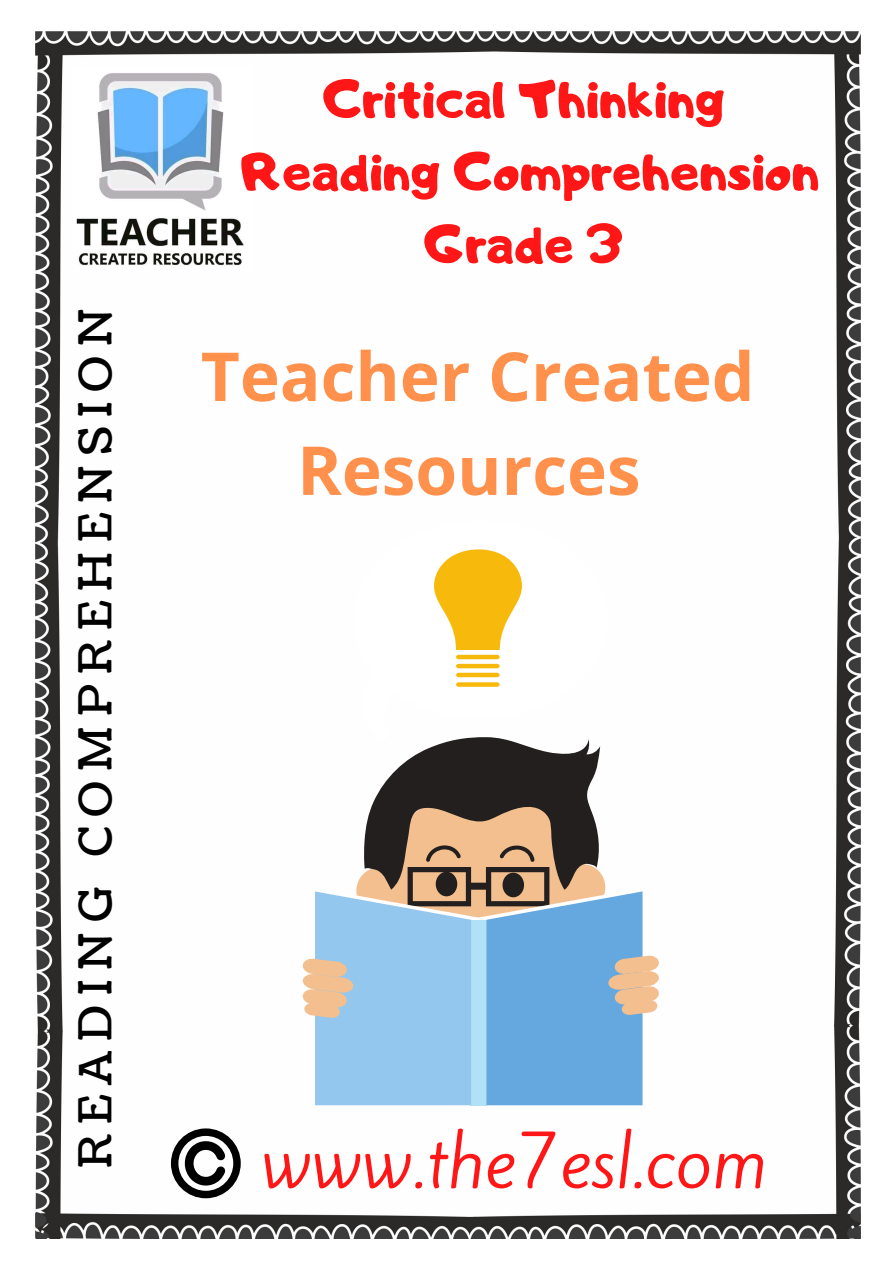
<style>
.page{position:relative;width:894px;height:1264px;background:#fff}
.page>*{position:absolute;margin:0;border:0;box-sizing:border-box;transform-origin:0 0}
.t1{font:700 67.5px/93.9px "Open Sans";color:#ff914d;text-align:center}
.t2{font:66.45px "Kite One";color:#ff1616}
.t3{font:52.8px/72.6px "Adigiana Toybox";color:#ff1616;text-align:center}
.t4{font:45px "Coustard";letter-spacing:.22em;color:#000}
</style>
<div class="page">
<img style="left:36px;top:32px;width:824px;height:1206px">
<div style="left:75px;top:297px;width:156px;height:789px;background:#fefefe"></div>
<img style="left:73px;top:66px;width:177px;height:205px">
<svg style="left:171px;top:1128px;width:70px;height:70px"></svg>
<svg style="left:341px;top:520px;width:267px;height:217px"></svg>
<svg style="left:303px;top:737px;width:355px;height:368px"></svg>
<svg style="left:434px;top:549px;width:88px;height:137px"></svg>
<p class="t4" style="left:66px;top:1168px;width:861px;rotate:-90deg">READING COMPREHENSION</p>
<p class="t3" style="left:241px;top:62px;width:579px">Critical Thinking<br>Reading Comprehension<br>Grade 3</p>
<p class="t1" style="left:201px;top:328px;width:555px">Teacher Created<br>Resources</p>
<p class="t2" style="left:260px;top:1114px;width:507px">www.the7esl.com</p>
</div>
